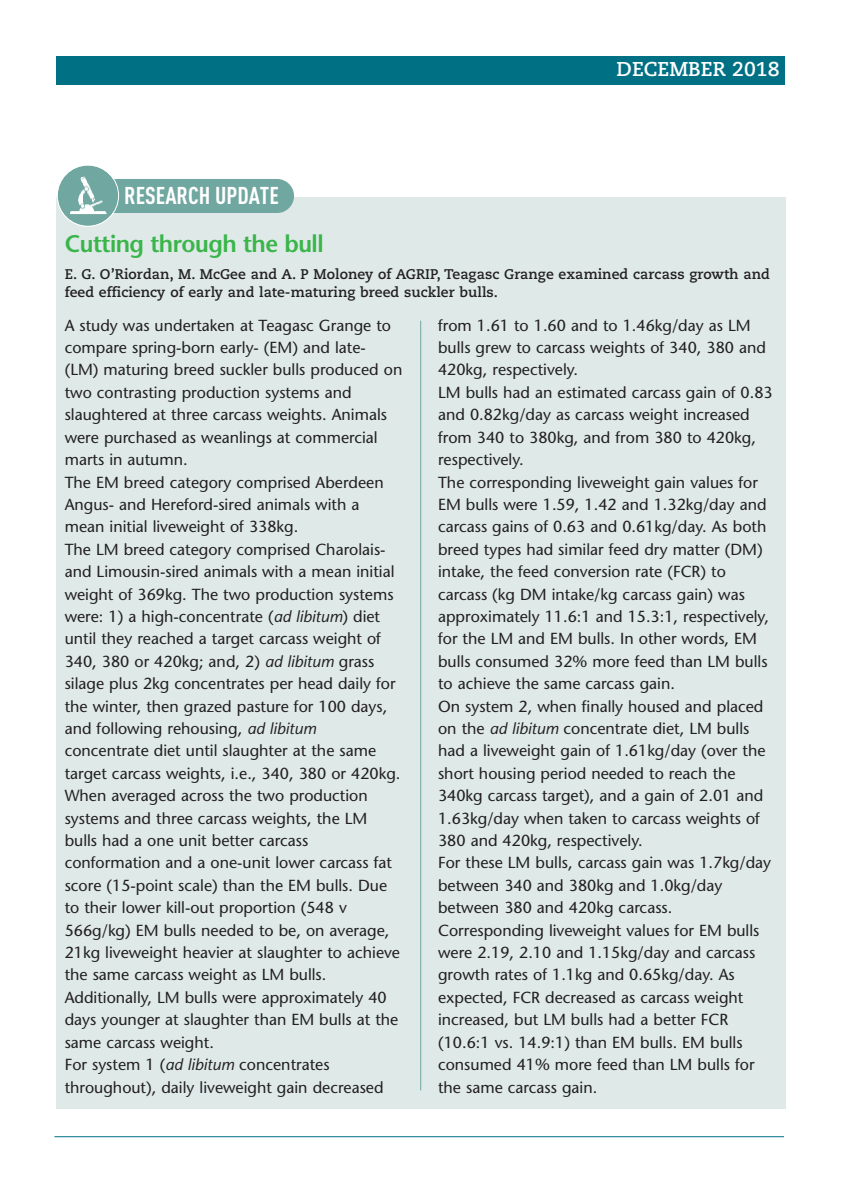
<style>
.page{position:relative;width:842px;height:1191px;background:#fff}
.page>*{position:absolute;margin:0;border:0;box-sizing:border-box;transform-origin:0 0}
.t1{font:600 24px "Stone Sans";letter-spacing:-.025em;color:#3ab54a}
.t2{font:700 condensed 24px "DINOT";color:#fff}
.t3{font:700 20px "Caecilia";color:#fff}
.t4{font:16px/22.4px "Stone Sans";color:#231f20}
.t5{font:700 14px/18.2px "Caecilia";letter-spacing:.005em;color:#231f20}
.s1{font-style:italic}
</style>
<div class="page">
<div style="left:57px;top:57px;width:728px;height:28px;background:#007184"></div>
<hr style="left:54px;top:1136px;width:730px;height:1px;background:#007184">
<div style="left:56px;top:198px;width:729px;height:911px;background:#dee9e8"></div>
<div style="left:59px;top:179px;width:235px;height:34px;background:#71a7a1;border-radius:17px"></div>
<div style="left:58px;top:165px;width:60px;height:61px;background:#71a7a1;border-radius:50%"></div>
<img style="left:70px;top:176px;width:36px;height:38px">
<div style="left:57px;top:164px;width:62px;height:63px;border:2px solid #fff;border-radius:50%"></div>
<hr style="left:420px;top:321px;width:1px;height:769px;background:#71a7a1">
<p class="t3" style="left:616px;top:61px;width:165px">DECEMBER 2018</p>
<h1 class="t2" style="left:124px;top:187px;width:156px">RESEARCH UPDATE</h1>
<h1 class="t1" style="left:65px;top:234px;width:260px">Cutting through the bull</h1>
<p class="t5" style="left:65px;top:266px;width:707px">E. G. O’Riordan, M. McGee and A. P Moloney of AGRIP, Teagasc Grange examined carcass growth and feed efficiency of early and late-maturing breed suckler bulls.</p>
<p class="t4" style="left:65px;top:315px;width:339px">A study was undertaken at Teagasc Grange to compare spring-born early- (EM) and late-(LM) maturing breed suckler bulls produced on two contrasting production systems and slaughtered at three carcass weights. Animals were purchased as weanlings at commercial marts in autumn.<br>The EM breed category comprised Aberdeen Angus- and Hereford-sired animals with a mean initial liveweight of 338kg.<br>The LM breed category comprised Charolais&shy;and Limousin-sired animals with a mean initial weight of 369kg. The two production systems were: 1) a high-concentrate (<span class="s1">ad libitum</span>) diet until they reached a target carcass weight of 340, 380 or 420kg; and, 2) <span class="s1">ad libitum</span> grass silage plus 2kg concentrates per head daily for the winter, then grazed pasture for 100 days, and following rehousing, <span class="s1">ad libitum </span>concentrate diet until slaughter at the same target carcass weights, i.e., 340, 380 or 420kg.<br>When averaged across the two production systems and three carcass weights, the LM bulls had a one unit better carcass conformation and a one-unit lower carcass fat score (15-point scale) than the EM bulls. Due to their lower kill-out proportion (548 v 566g/kg) EM bulls needed to be, on average, 21kg liveweight heavier at slaughter to achieve the same carcass weight as LM bulls.<br>Additionally, LM bulls were approximately 40 days younger at slaughter than EM bulls at the same carcass weight.<br>For system 1 (<span class="s1">ad libitum</span> concentrates throughout), daily liveweight gain decreased</p>
<p class="t4" style="left:438px;top:315px;width:336px">from 1.61 to 1.60 and to 1.46kg/day as LM bulls grew to carcass weights of 340, 380 and 420kg, respectively.<br>LM bulls had an estimated carcass gain of 0.83 and 0.82kg/day as carcass weight increased from 340 to 380kg, and from 380 to 420kg, respectively.<br>The corresponding liveweight gain values for EM bulls were 1.59, 1.42 and 1.32kg/day and carcass gains of 0.63 and 0.61kg/day. As both breed types had similar feed dry matter (DM) intake, the feed conversion rate (FCR) to carcass (kg DM intake/kg carcass gain) was approximately 11.6:1 and 15.3:1, respectively, for the LM and EM bulls. In other words, EM bulls consumed 32% more feed than LM bulls to achieve the same carcass gain.<br>On system 2, when finally housed and placed on the <span class="s1">ad libitum</span> concentrate diet, LM bulls had a liveweight gain of 1.61kg/day (over the short housing period needed to reach the 340kg carcass target), and a gain of 2.01 and 1.63kg/day when taken to carcass weights of 380 and 420kg, respectively.<br>For these LM bulls, carcass gain was 1.7kg/day between 340 and 380kg and 1.0kg/day between 380 and 420kg carcass.<br>Corresponding liveweight values for EM bulls were 2.19, 2.10 and 1.15kg/day and carcass growth rates of 1.1kg and 0.65kg/day. As expected, FCR decreased as carcass weight increased, but LM bulls had a better FCR (10.6:1 vs. 14.9:1) than EM bulls. EM bulls consumed 41% more feed than LM bulls for the same carcass gain.</p>
</div>
